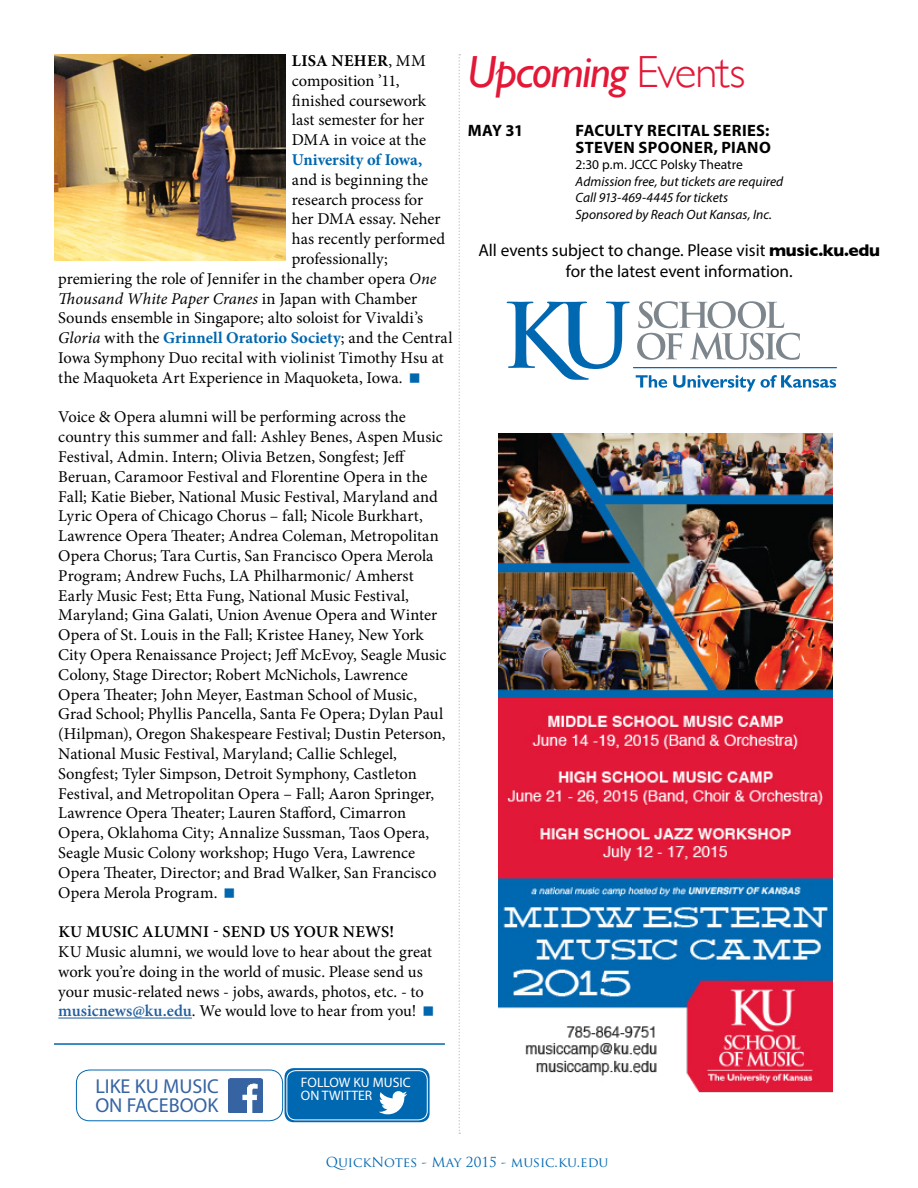
<style>
.page{position:relative;width:918px;height:1188px;background:#fff}
.page>*{position:absolute;margin:0;border:0;box-sizing:border-box;transform-origin:0 0}
.t1{font:italic 45px "Gill Sans";letter-spacing:-.03em;color:#e31837}
.t2{font:20.25px/18.9px "Myriad Pro";color:#3664a2}
.t3{font:17.25px/20.7px "Myriad Pro";color:#000;text-align:center}
.t4{font:16.5px/19.8px "Minion Pro";color:#000}
.t5{font:700 16.5px "Minion Pro";color:#0067ae}
.t6{font:700 16.5px/16.5px "Myriad Pro";letter-spacing:.02em;color:#000}
.t7{font:italic 16.5px "Minion Pro";color:#000}
.t8{font:600 16.5px "Minion Pro";letter-spacing:.015em;color:#000}
.t9{font:13.8px/12.9px "Myriad Pro";color:#fff}
.t10{font:italic 13.5px/16.5px "Myriad Pro";color:#000}
.t11{font:13.5px "Trajan Pro";color:#0067b1}
.t12{font:13.5px "Myriad Pro";color:#000}
.s1{font-weight:700}
.s2{font-style:italic}
.s3{font-style:normal}
.s4{font-weight:400;font-style:italic;color:#000}
.s5{font-weight:400;color:#000}
.s6{font-weight:600;color:#215e9e}
.s7{font-weight:300;font-style:normal}
.s8{font-family:"Gill Sans";font-weight:700}
</style>
<div class="page">
<svg style="left:458px;top:54px;width:2px;height:1080px"></svg>
<hr style="left:58px;top:1018px;width:134px;height:1px;background:#215e9e">
<hr style="left:54px;top:1043px;width:391px;height:2px;background:#0067ae">
<svg style="left:285px;top:1068px;width:145px;height:54px"></svg>
<div style="left:287px;top:1071px;width:140px;height:49px;background:#0067b1;border-radius:9px"></div>
<div style="left:287px;top:1070px;width:141px;height:50px;border:1px solid #fff;border-radius:9px"></div>
<svg style="left:379px;top:1091px;width:28px;height:23px"></svg>
<img style="left:229px;top:1078px;width:34px;height:34px">
<div style="left:76px;top:1070px;width:207px;height:51px;border:1px solid #0067b1;border-radius:13px"></div>
<img style="left:54px;top:54px;width:231px;height:206px">
<img style="left:498px;top:433px;width:334px;height:660px">
<svg style="left:636px;top:375px;width:31px;height:13px"></svg>
<svg style="left:673px;top:375px;width:163px;height:16px"></svg>
<svg style="left:637px;top:301px;width:163px;height:59px"></svg>
<svg style="left:507px;top:302px;width:123px;height:78px"></svg>
<hr style="left:633px;top:367px;width:204px;height:1px;background:#0067b1">
<p class="t4" style="left:292px;top:51px;width:136px"><span class="s1">LISA NEHER</span>, MM composition ’11, finished coursework last semester for her<br>DMA in voice at the</p>
<p class="t5" style="left:292px;top:148px;width:132px">University of Iowa,</p>
<p class="t4" style="left:292px;top:170px;width:138px">and is beginning the</p>
<p class="t4" style="left:292px;top:190px;width:133px">research process for</p>
<p class="t4" style="left:292px;top:209px;width:150px">her DMA essay. Neher</p>
<p class="t4" style="left:292px;top:229px;width:155px">has recently performed</p>
<p class="t4" style="left:292px;top:249px;width:97px">professionally;</p>
<p class="t4" style="left:58px;top:269px;width:380px">premiering the role of Jennifer in the chamber opera <span class="s2">One</span></p>
<p class="t7" style="left:58px;top:287px;width:360px">Thousand White Paper Cranes <span class="s3">in Japan with Chamber</span></p>
<p class="t4" style="left:58px;top:308px;width:367px">Sounds ensemble in Singapore; alto soloist for Vivaldi’s</p>
<p class="t5" style="left:58px;top:326px;width:396px"><span class="s4">Gloria</span> <span class="s5">with the</span> Grinnell Oratorio Society<span class="s5">; and the Central</span></p>
<p class="t4" style="left:58px;top:348px;width:387px">Iowa Symphony Duo recital with violinist Timothy Hsu at</p>
<p class="t4" style="left:58px;top:368px;width:346px">the Maquoketa Art Experience in Maquoketa, Iowa.</p>
<p class="t4" style="left:58px;top:407px;width:390px">Voice &amp; Opera alumni will be performing across the country this summer and fall: Ashley Benes, Aspen Music Festival, Admin. Intern; Olivia Betzen, Songfest; Jeff Beruan, Caramoor Festival and Florentine Opera in the Fall; Katie Bieber, National Music Festival, Maryland and Lyric Opera of Chicago Chorus – fall; Nicole Burkhart, Lawrence Opera Theater; Andrea Coleman, Metropolitan Opera Chorus; Tara Curtis, San Francisco Opera Merola Program; Andrew Fuchs, LA Philharmonic/ Amherst Early Music Fest; Etta Fung, National Music Festival, Maryland; Gina Galati, Union Avenue Opera and Winter Opera of St. Louis in the Fall; Kristee Haney, New York City Opera Renaissance Project; Jeff McEvoy, Seagle Music Colony, Stage Director; Robert McNichols, Lawrence Opera Theater; John Meyer, Eastman School of Music, Grad School; Phyllis Pancella, Santa Fe Opera; Dylan Paul (Hilpman), Oregon Shakespeare Festival; Dustin Peterson, National Music Festival, Maryland; Callie Schlegel, Songfest; Tyler Simpson, Detroit Symphony, Castleton Festival, and Metropolitan Opera – Fall; Aaron Springer, Lawrence Opera Theater; Lauren Stafford, Cimarron Opera, Oklahoma City; Annalize Sussman, Taos Opera, Seagle Music Colony workshop; Hugo Vera, Lawrence Opera Theater, Director; and Brad Walker, San Francisco Opera Merola Program.</p>
<p class="t8" style="left:58px;top:921px;width:337px">KU MUSIC ALUMNI - SEND US YOUR NEWS!</p>
<p class="t4" style="left:58px;top:942px;width:375px">KU Music alumni, we would love to hear about the great work you’re doing in the world of music. Please send us your music-related news - jobs, awards, photos, etc. - to <span class="s6">musicnews@ku.edu</span>. We would love to hear from you!</p>
<h1 class="t1" style="left:468px;top:46px;width:279px">Upcoming <span class="s7">Events</span></h1>
<p class="t6" style="left:468px;top:122px;width:57px">MAY 31</p>
<p class="t6" style="left:576px;top:122px;width:197px">FACULTY RECITAL SERIES:<br>STEVEN SPOONER, PIANO</p>
<p class="t12" style="left:576px;top:156px;width:169px">2:30 p.m. JCCC Polsky Theatre</p>
<p class="t10" style="left:576px;top:173px;width:209px">Admission free, but tickets are required<br>Call 913-469-4445 for tickets<br>Sponsored by Reach Out Kansas, Inc.</p>
<p class="t3" style="left:478px;top:240px;width:403px">All events subject to change. Please visit <span class="s8">music.ku.edu </span>for the latest event information.</p>
<p class="t2" style="left:95px;top:1077px;width:125px">LIKE KU MUSIC<br>ON FACEBOOK</p>
<p class="t9" style="left:301px;top:1075px;width:111px">FOLLOW KU MUSIC<br>ON TWITTER</p>
<p class="t11" style="left:326px;top:1153px;width:284px">QuickNotes - May 2015 - music.ku.edu</p>
</div>
